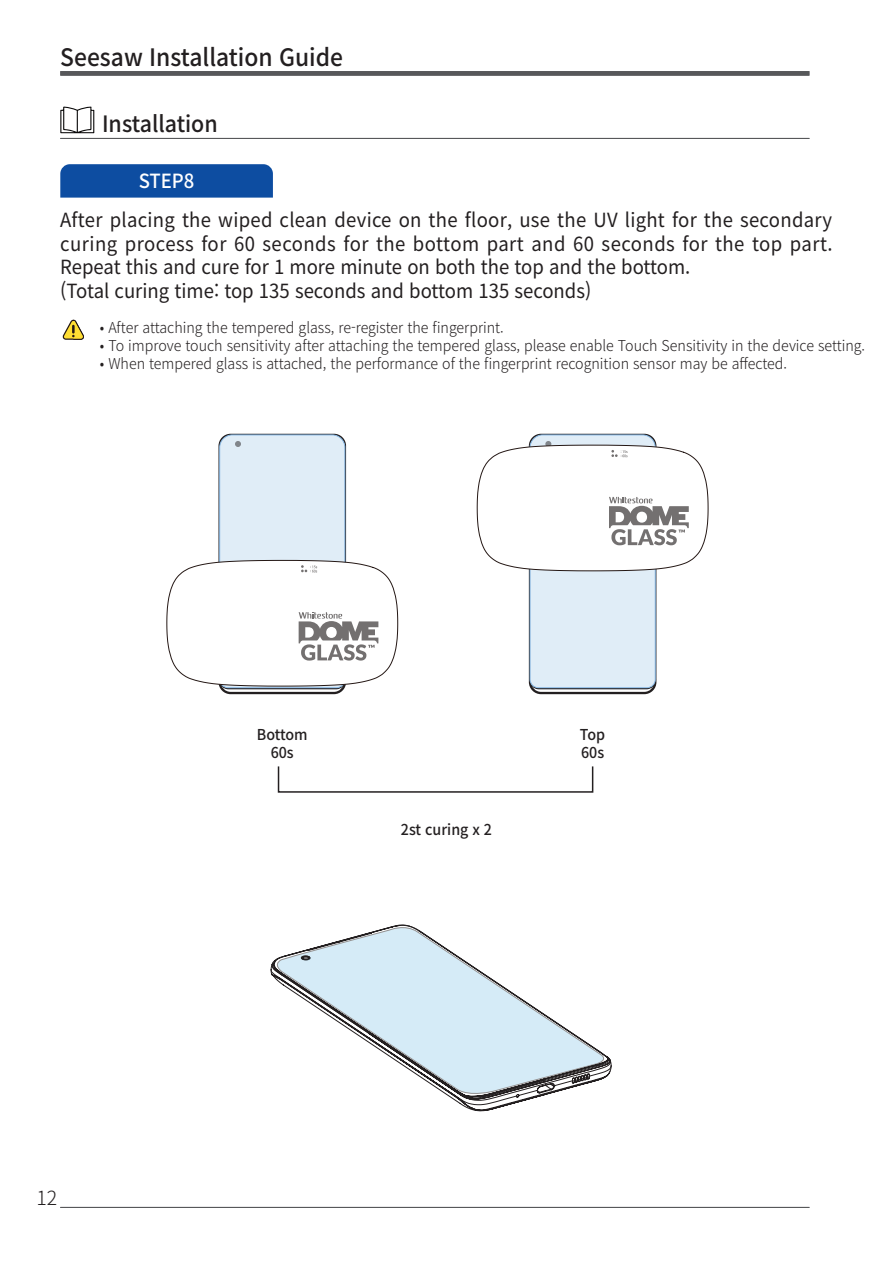
<style>
.page{position:relative;width:893px;height:1263px;background:#fff}
.page>*{position:absolute;margin:0;border:0;box-sizing:border-box;transform-origin:0 0}
.t1{font:500 24px "Noto Sans CJ Kkr";color:#231f20;scale:.95 1}
.t2{font:500 22.5px "Noto Sans CJ Kkr";color:#231f20;scale:.95 1}
.t3{font:19.5px/23.4px "Noto Sans CJ Kkr";color:#231f20;text-align:justify;scale:.95 1}
.t4{font:500 19.5px "Noto Sans CJ Kkr";color:#fff;scale:.95 1}
.t5{font:300 19.5px "Noto Sans CJ Kkr";color:#231f20}
.t6{font:300 15px "Noto Sans CJ Kkr";color:#231f20;scale:.95 1}
.t7{font:500 15px/18px "Noto Sans CJ Kkr";color:#231f20;text-align:center;scale:.95 1}
</style>
<div class="page">
<div style="left:60px;top:71px;width:749px;height:5px;background:#57585a"></div>
<hr style="left:60px;top:1207px;width:749px;height:1px;background:#57585a">
<hr style="left:60px;top:138px;width:749px;height:1px;background:#57585a">
<svg style="left:60px;top:164px;width:213px;height:34px;background:#1251a3"></svg>
<svg style="left:60px;top:106px;width:34px;height:27px"></svg>
<svg style="left:63px;top:320px;width:21px;height:20px"></svg>
<svg style="left:166px;top:434px;width:232px;height:260px"></svg>
<svg style="left:477px;top:434px;width:231px;height:260px"></svg>
<svg style="left:449px;top:1097px;width:89px;height:14px"></svg>
<svg style="left:271px;top:925px;width:340px;height:172px"></svg>
<svg style="left:276px;top:926px;width:329px;height:169px"></svg>
<div style="left:278px;top:766px;width:315px;height:27px;border:2px solid #231f20"></div>
<svg style="left:301px;top:955px;width:9px;height:5px"></svg>
<p class="t1" style="left:60px;top:44px;width:299px">Seesaw Installation Guide</p>
<p class="t2" style="left:102px;top:111px;width:123px">Installation</p>
<p class="t4" style="left:139px;top:170px;width:60px">STEP8</p>
<p class="t3" style="left:60px;top:209px;width:814px">After placing the wiped clean device on the floor, use the UV light for the secondary curing process for 60 seconds for the bottom part and 60 seconds for the top part.<br>Repeat this and cure for 1 more minute on both the top and the bottom.</p>
<p class="t3" style="left:60px;top:279px;width:560px">(Total curing time: top 135 seconds and bottom 135 seconds)</p>
<p class="t6" style="left:100px;top:319px;width:427px">• After attaching the tempered glass, re-register the fingerprint.</p>
<p class="t6" style="left:100px;top:337px;width:807px">• To improve touch sensitivity after attaching the tempered glass, please enable Touch Sensitivity in the device setting.</p>
<p class="t6" style="left:100px;top:355px;width:725px">• When tempered glass is attached, the performance of the fingerprint recognition sensor may be affected.</p>
<p class="t7" style="left:257px;top:726px;width:55px">Bottom<br>60s</p>
<p class="t7" style="left:580px;top:726px;width:28px">Top</p>
<p class="t7" style="left:581px;top:744px;width:26px">60s</p>
<h3 class="t5" style="left:36px;top:1187px;width:22px">12</h3>
<p class="t7" style="left:401px;top:821px;width:97px">2st curing x 2</p>
</div>
